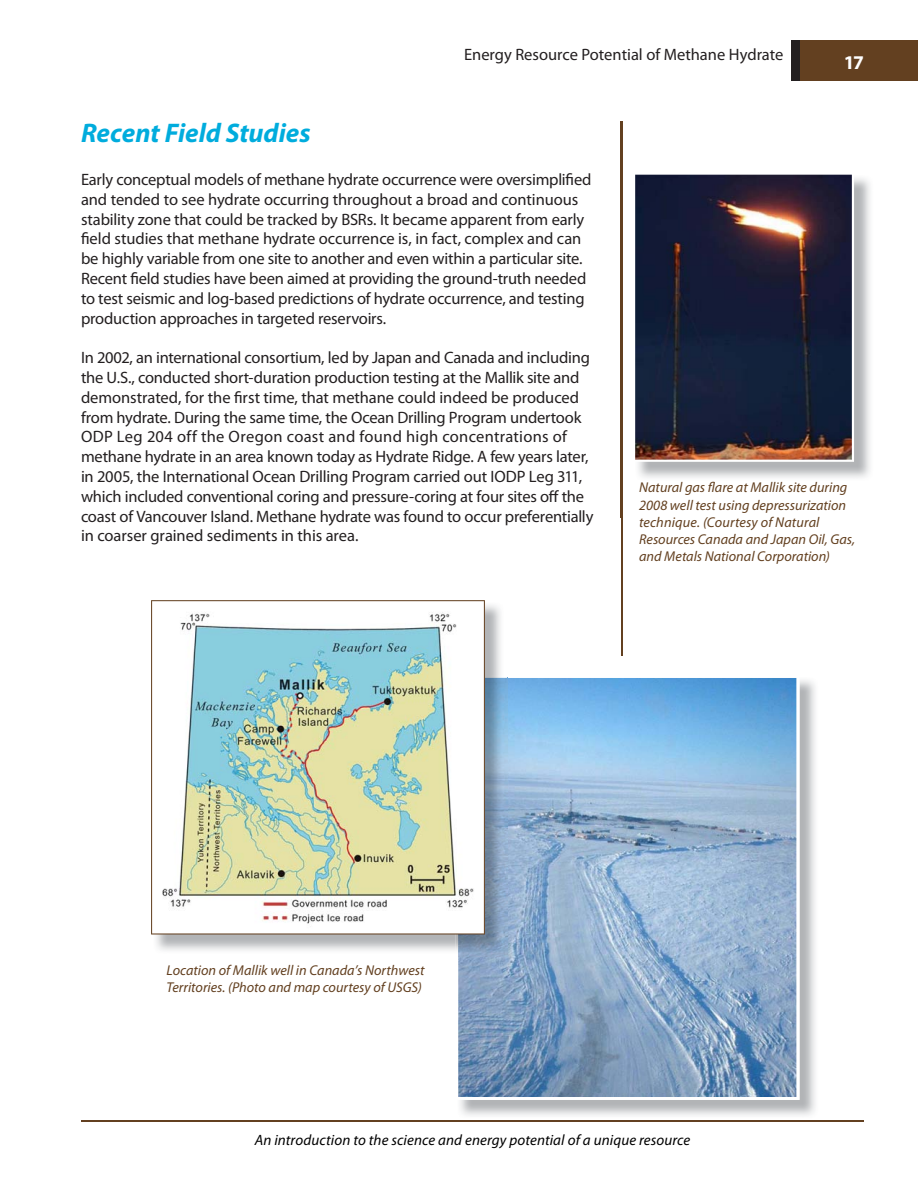
<style>
.page{position:relative;width:918px;height:1188px;background:#fff}
.page>*{position:absolute;margin:0;border:0;box-sizing:border-box;transform-origin:0 0}
.t1{font:italic 700 27px "Myriad Pro";letter-spacing:-.005em;color:#00acdd}
.t2{font:700 19.5px "Myriad Pro";color:#fff}
.t3{font:16.5px/19.8px "Myriad Pro";letter-spacing:-.01em;color:#231f20}
.t4{font:italic 15px "Myriad Pro";letter-spacing:.005em;color:#000}
.t5{font:italic 14.25px/17.1px "Myriad Pro";color:#634020}
</style>
<div class="page">
<div style="left:796px;top:40px;width:122px;height:41px;background:#634020"></div>
<div style="left:791px;top:40px;width:9px;height:41px;background:#231f20"></div>
<hr style="left:81px;top:1120px;width:783px;height:2px;background:#634020">
<img style="left:460px;top:680px;width:355px;height:436px">
<svg style="left:458px;top:677px;width:341px;height:423px;background:#8aaecf"></svg>
<img style="left:156px;top:605px;width:345px;height:346px">
<img style="left:455px;top:675px;width:52px;height:282px">
<img style="left:151px;top:600px;width:334px;height:335px">
<svg style="left:635px;top:174px;width:219px;height:288px;background:#28273b"></svg>
<hr style="left:620px;top:122px;width:2px;height:396px;background:#634020">
<hr style="left:621px;top:122px;width:1px;height:534px;background:#634020">
<p class="t3" style="left:464px;top:44px;width:321px">Energy Resource Potential of Methane Hydrate</p>
<p class="t2" style="left:844px;top:49px;width:22px">17</p>
<h1 class="t1" style="left:81px;top:115px;width:231px">Recent Field Studies</h1>
<p class="t3" style="left:81px;top:169px;width:512px">Early conceptual models of methane hydrate occurrence were oversimplified and tended to see hydrate occurring throughout a broad and continuous stability zone that could be tracked by BSRs. It became apparent from early field studies that methane hydrate occurrence is, in fact, complex and can be highly variable from one site to another and even within a particular site.<br>Recent field studies have been aimed at providing the ground-truth needed to test seismic and log-based predictions of hydrate occurrence, and testing production approaches in targeted reservoirs.</p>
<p class="t3" style="left:81px;top:347px;width:514px">In 2002, an international consortium, led by Japan and Canada and including the U.S., conducted short-duration production testing at the Mallik site and demonstrated, for the first time, that methane could indeed be produced from hydrate. During the same time, the Ocean Drilling Program undertook ODP Leg 204 off the Oregon coast and found high concentrations of methane hydrate in an area known today as Hydrate Ridge. A few years later, in 2005, the International Ocean Drilling Program carried out IODP Leg 311, which included conventional coring and pressure-coring at four sites off the coast of Vancouver Island. Methane hydrate was found to occur preferentially in coarser grained sediments in this area.</p>
<p class="t5" style="left:639px;top:479px;width:218px">Natural gas flare at Mallik site during 2008 well test using depressurization technique. (Courtesy of Natural Resources Canada and Japan Oil, Gas, and Metals National Corporation)</p>
<p class="t5" style="left:166px;top:961px;width:260px">Location of Mallik well in Canada’s Northwest<br>Territories. (Photo and map courtesy of USGS)</p>
<p class="t4" style="left:255px;top:1131px;width:437px">An introduction to the science and energy potential of a unique resource</p>
</div>
